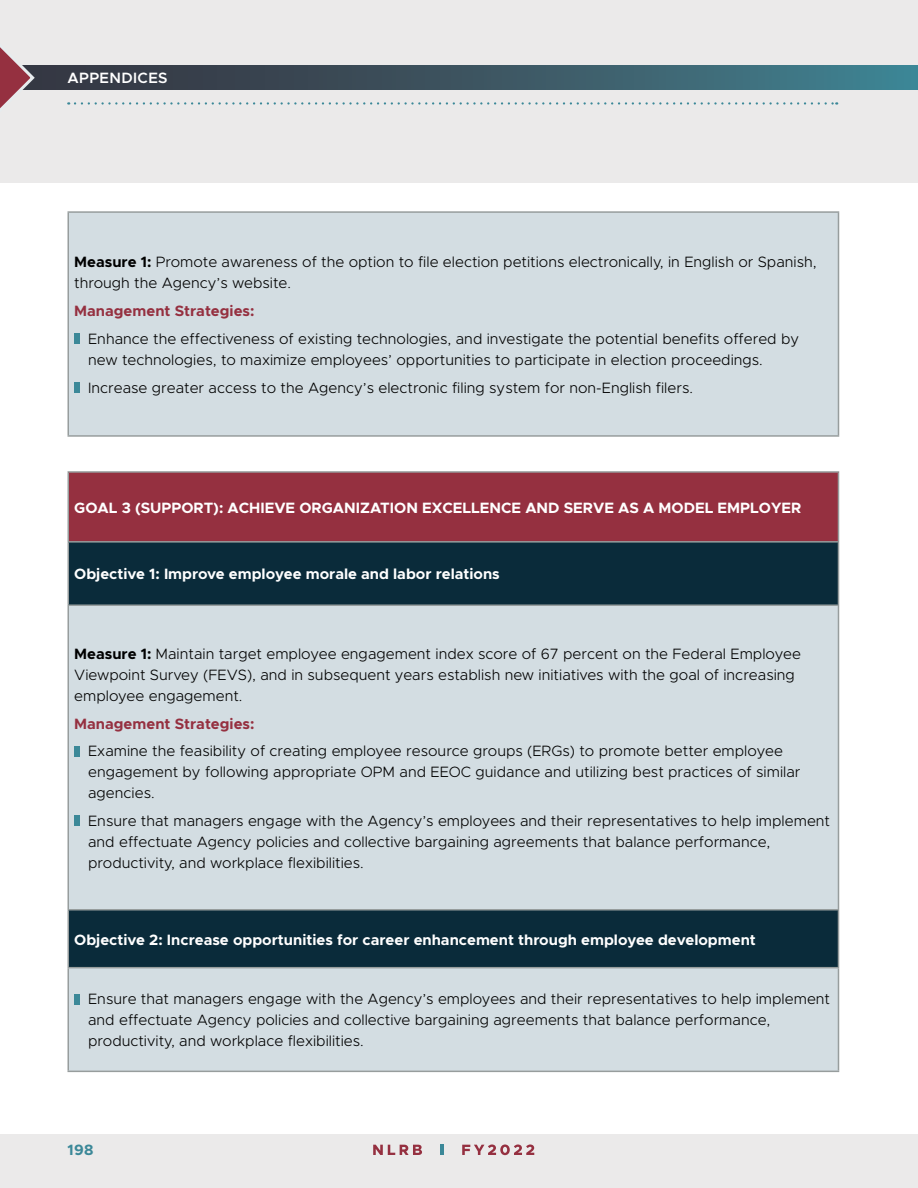
<style>
.page{position:relative;width:918px;height:1188px;background:#fff}
.page>*{position:absolute;margin:0;border:0;box-sizing:border-box;transform-origin:0 0}
.Body{font:300 15px/21px "Metropolis";color:#000}
.Body-2{font:700 15px "Metropolis";color:#fff}
.Body-3{font:700 15px "Metropolis";color:#953040}
.t1{font:600 15px "Metropolis";letter-spacing:.025em;color:#fff}
.t2{font:700 15px "Metropolis";color:#3b8898}
.s1{font-weight:700}
</style>
<div class="page">
<div style="left:0;top:0;width:918px;height:183px;background:#ebeaea"></div>
<div style="left:0;top:1134px;width:918px;height:54px;background:#ebeaea"></div>
<div style="left:0;top:66px;width:918px;height:24px;background:linear-gradient(to right,#362d38,#41808f)"></div>
<svg style="left:75px;top:102px;width:762px;height:3px"></svg>
<svg style="left:0;top:47px;width:37px;height:61px"></svg>
<svg style="left:462px;top:1144px;width:72px;height:11px"></svg>
<svg style="left:440px;top:1145px;width:3px;height:10px"></svg>
<svg style="left:373px;top:1145px;width:49px;height:10px"></svg>
<div style="left:68px;top:212px;width:770px;height:224px;background:#d3dde2"></div>
<hr style="left:68px;top:211px;width:771px;height:2px;background:#979d9d">
<hr style="left:68px;top:213px;width:1px;height:222px;background:#979d9d">
<hr style="left:838px;top:213px;width:1px;height:222px;background:#979d9d">
<hr style="left:68px;top:435px;width:771px;height:2px;background:#979d9d">
<div style="left:74px;top:333px;width:5px;height:11px;background:#3b8898"></div>
<div style="left:74px;top:382px;width:5px;height:11px;background:#3b8898"></div>
<div style="left:68px;top:472px;width:770px;height:70px;background:#953040"></div>
<div style="left:69px;top:543px;width:769px;height:61px;background:#0a2b3a"></div>
<svg style="left:69px;top:606px;width:769px;height:465px;background:#bac7cd"></svg>
<hr style="left:68px;top:471px;width:771px;height:2px;background:#979d9d">
<hr style="left:68px;top:473px;width:1px;height:68px;background:#979d9d">
<hr style="left:838px;top:473px;width:1px;height:68px;background:#979d9d">
<hr style="left:68px;top:541px;width:771px;height:2px;background:#979d9d">
<hr style="left:68px;top:543px;width:1px;height:61px;background:#979d9d">
<hr style="left:838px;top:543px;width:1px;height:61px;background:#979d9d">
<hr style="left:68px;top:604px;width:771px;height:2px;background:#979d9d">
<hr style="left:68px;top:606px;width:1px;height:303px;background:#979d9d">
<hr style="left:838px;top:606px;width:1px;height:303px;background:#979d9d">
<hr style="left:68px;top:909px;width:771px;height:1px;background:#979d9d">
<hr style="left:68px;top:910px;width:1px;height:57px;background:#979d9d">
<hr style="left:838px;top:910px;width:1px;height:57px;background:#979d9d">
<hr style="left:68px;top:967px;width:771px;height:1px;background:#979d9d">
<hr style="left:68px;top:968px;width:1px;height:103px;background:#979d9d">
<hr style="left:838px;top:968px;width:1px;height:103px;background:#979d9d">
<hr style="left:68px;top:1071px;width:771px;height:1px;background:#979d9d">
<div style="left:74px;top:746px;width:5px;height:10px;background:#3b8898"></div>
<div style="left:74px;top:816px;width:5px;height:10px;background:#3b8898"></div>
<div style="left:74px;top:994px;width:5px;height:10px;background:#3b8898"></div>
<p class="t1" style="left:68px;top:68px;width:102px">APPENDICES</p>
<p class="Body" style="left:74px;top:252px;width:744px"><span class="s1">Measure 1:</span> Promote awareness of the option to file election petitions electronically, in English or Spanish, through the Agency’s website.</p>
<p class="Body-3" style="left:74px;top:301px;width:182px">Management Strategies:</p>
<p class="Body" style="left:88px;top:328px;width:713px">Enhance the effectiveness of existing technologies, and investigate the potential benefits offered by new technologies, to maximize employees’ opportunities to participate in election proceedings.</p>
<p class="Body" style="left:88px;top:377px;width:606px">Increase greater access to the Agency’s electronic filing system for non-English filers.</p>
<p class="Body-2" style="left:74px;top:498px;width:729px">GOAL 3 (SUPPORT): ACHIEVE ORGANIZATION EXCELLENCE AND SERVE AS A MODEL EMPLOYER</p>
<p class="Body-2" style="left:74px;top:565px;width:427px">Objective 1: Improve employee morale and labor relations</p>
<p class="Body" style="left:74px;top:643px;width:728px"><span class="s1">Measure 1:</span> Maintain target employee engagement index score of 67 percent on the Federal Employee<br>Viewpoint Survey (FEVS), and in subsequent years establish new initiatives with the goal of increasing employee engagement.</p>
<p class="Body-3" style="left:74px;top:714px;width:182px">Management Strategies:</p>
<p class="Body" style="left:88px;top:741px;width:714px">Examine the feasibility of creating employee resource groups (ERGs) to promote better employee engagement by following appropriate OPM and EEOC guidance and utilizing best practices of similar agencies.</p>
<p class="Body" style="left:88px;top:810px;width:744px">Ensure that managers engage with the Agency’s employees and their representatives to help implement and effectuate Agency policies and collective bargaining agreements that balance performance, productivity, and workplace flexibilities.</p>
<p class="Body-2" style="left:74px;top:930px;width:683px">Objective 2: Increase opportunities for career enhancement through employee development</p>
<p class="Body" style="left:88px;top:989px;width:744px">Ensure that managers engage with the Agency’s employees and their representatives to help implement and effectuate Agency policies and collective bargaining agreements that balance performance, productivity, and workplace flexibilities.</p>
<p class="t2" style="left:68px;top:1140px;width:27px">198</p>
</div>
